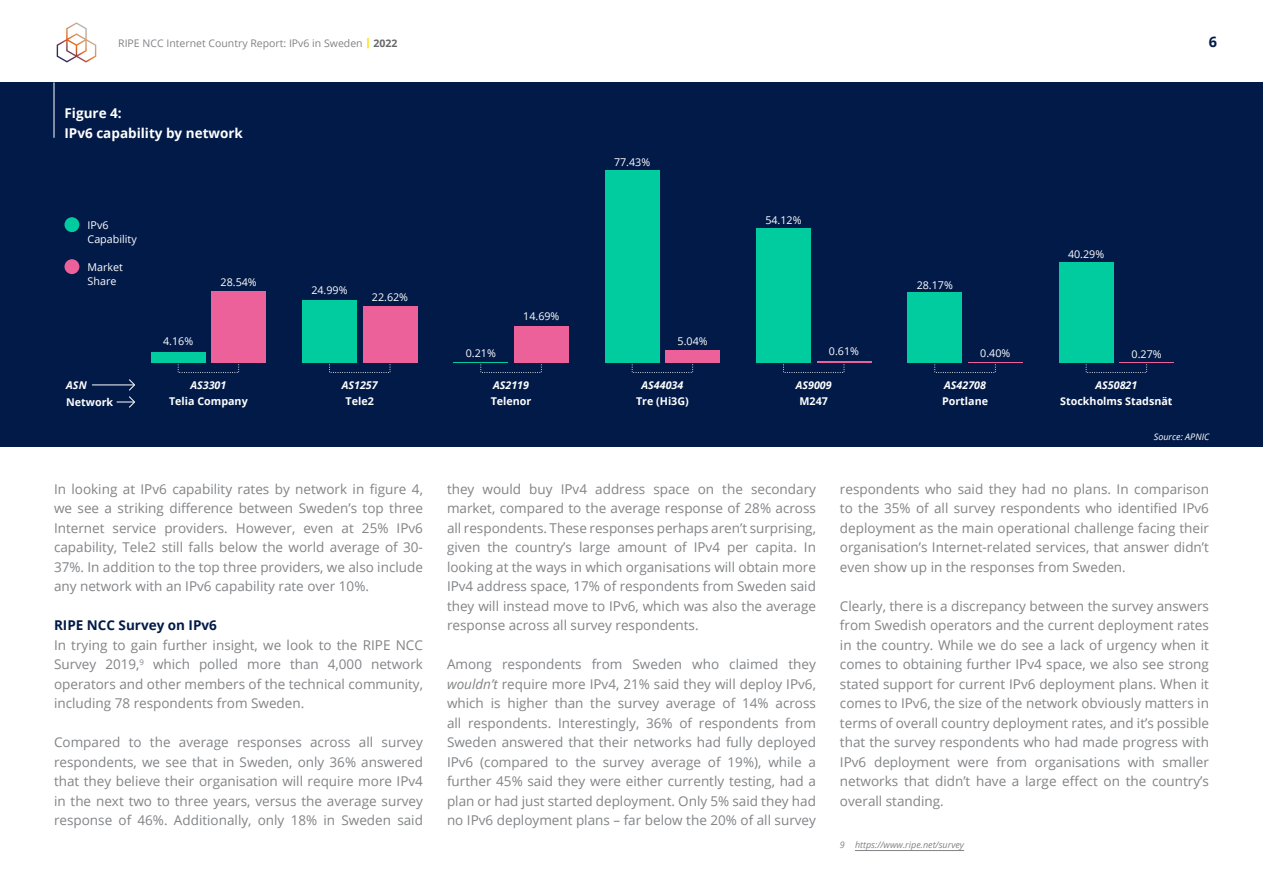
<style>
.page{position:relative;width:1263px;height:893px;background:#fff}
.page>*{position:absolute;margin:0;border:0;box-sizing:border-box;transform-origin:0 0}
.t1{font:700 14.55px "Open Sans";color:#021a48}
.t2{font:13.5px/19.5px "Open Sans";color:#818386;text-align:justify}
.t3{font:700 13.5px/19.5px "Open Sans";color:#fff}
.t4{font:700 13.5px "Open Sans";color:#021a48}
.t5{font:10.65px/14.2px "Open Sans";color:#fff}
.t6{font:700 10.65px "Open Sans";color:#fff}
.t7{font:italic 700 10.65px "Open Sans";color:#fff}
.t8{font:10.5px "Open Sans";color:#818386}
.t9{font:italic 9px "Open Sans";color:#818386}
.t10{font:italic 9px "Open Sans";color:#fff}
.s1{font-weight:800;color:#fd0}
.s2{font-weight:700;color:#676867}
.s3{font-style:italic}
</style>
<div class="page">
<svg style="left:57px;top:22px;width:39px;height:41px"></svg>
<div style="left:0;top:82px;width:1263px;height:364px;background:#021a48"></div>
<hr style="left:54px;top:82px;width:1px;height:56px;background:#fff">
<div style="left:64px;top:259px;width:15px;height:15px;background:#ec6199;border-radius:7px"></div>
<div style="left:65px;top:217px;width:14px;height:15px;background:#00cca0;border-radius:50%"></div>
<hr style="left:92px;top:385px;width:42px;height:1px;background:#fff">
<svg style="left:117px;top:379px;width:18px;height:29px"></svg>
<div style="left:211px;top:292px;width:55px;height:71px;background:#ec6199"></div>
<div style="left:363px;top:306px;width:54px;height:57px;background:#ec6199"></div>
<div style="left:514px;top:326px;width:55px;height:37px;background:#ec6199"></div>
<div style="left:665px;top:350px;width:55px;height:13px;background:#ec6199"></div>
<hr style="left:817px;top:361px;width:54px;height:2px;background:#ec6199">
<hr style="left:968px;top:362px;width:54px;height:1px;background:#ec6199">
<hr style="left:1119px;top:362px;width:55px;height:1px;background:#ec6199">
<div style="left:151px;top:352px;width:54px;height:11px;background:#00cca0"></div>
<div style="left:302px;top:301px;width:55px;height:62px;background:#00cca0"></div>
<hr style="left:454px;top:362px;width:54px;height:1px;background:#00cca0">
<div style="left:605px;top:170px;width:54px;height:193px;background:#00cca0"></div>
<div style="left:756px;top:228px;width:55px;height:135px;background:#00cca0"></div>
<div style="left:907px;top:293px;width:55px;height:70px;background:#00cca0"></div>
<div style="left:1059px;top:262px;width:54px;height:101px;background:#00cca0"></div>
<hr style="left:855px;top:850px;width:109px;height:1px;background:#818386">
<p class="t8" style="left:118px;top:36px;width:281px">RIPE NCC Internet Country Report: IPv6 in Sweden <span class="s1">|</span> <span class="s2">2022</span></p>
<p class="t1" style="left:1209px;top:32px;width:10px">6</p>
<p class="t3" style="left:64px;top:103px;width:180px">Figure 4:<br>IPv6 capability by network</p>
<p class="t5" style="left:88px;top:217px;width:51px">IPv6<br>Capability</p>
<p class="t5" style="left:88px;top:259px;width:37px">Market<br>Share</p>
<p class="t5" style="left:163px;top:333px;width:32px">4.16%</p>
<p class="t5" style="left:221px;top:275px;width:38px">28.54%</p>
<p class="t5" style="left:311px;top:283px;width:38px">24.99%</p>
<p class="t5" style="left:372px;top:289px;width:38px">22.62%</p>
<p class="t5" style="left:614px;top:155px;width:38px">77.43%</p>
<p class="t5" style="left:466px;top:345px;width:32px">0.21%</p>
<p class="t5" style="left:523px;top:308px;width:38px">14.69%</p>
<p class="t5" style="left:678px;top:333px;width:32px">5.04%</p>
<p class="t5" style="left:765px;top:213px;width:38px">54.12%</p>
<p class="t5" style="left:829px;top:344px;width:32px">0.61%</p>
<p class="t5" style="left:917px;top:278px;width:38px">28.17%</p>
<p class="t5" style="left:1068px;top:247px;width:38px">40.29%</p>
<p class="t5" style="left:980px;top:345px;width:32px">0.40%</p>
<p class="t5" style="left:1132px;top:347px;width:32px">0.27%</p>
<p class="t7" style="left:66px;top:377px;width:22px">ASN</p>
<p class="t7" style="left:190px;top:377px;width:38px">AS3301</p>
<p class="t7" style="left:342px;top:377px;width:38px">AS1257</p>
<p class="t7" style="left:493px;top:377px;width:38px">AS2119</p>
<p class="t7" style="left:641px;top:377px;width:43px">AS44034</p>
<p class="t7" style="left:796px;top:377px;width:38px">AS9009</p>
<p class="t7" style="left:944px;top:377px;width:43px">AS42708</p>
<p class="t7" style="left:1095px;top:377px;width:43px">AS50821</p>
<p class="t6" style="left:66px;top:394px;width:49px">Network</p>
<p class="t6" style="left:169px;top:394px;width:80px">Telia Company</p>
<p class="t6" style="left:346px;top:394px;width:30px">Tele2</p>
<p class="t6" style="left:491px;top:394px;width:42px">Telenor</p>
<p class="t6" style="left:636px;top:394px;width:54px">Tre (Hi3G)</p>
<p class="t6" style="left:799px;top:394px;width:30px">M247</p>
<p class="t6" style="left:942px;top:394px;width:48px">Portlane</p>
<p class="t6" style="left:1060px;top:394px;width:114px">Stockholms Stadsnät</p>
<p class="t2" style="left:54px;top:479px;width:370px">In looking at IPv6 capability rates by network in figure 4, we see a striking difference between Sweden’s top three Internet service providers. However, even at 25% IPv6 capability, Tele2 still falls below the world average of 30- 37%. In addition to the top three providers, we also include any network with an IPv6 capability rate over 10%.</p>
<p class="t4" style="left:54px;top:616px;width:164px">RIPE NCC Survey on IPv6</p>
<p class="t2" style="left:54px;top:635px;width:370px">In trying to gain further insight, we look to the RIPE NCC Survey 2019,<sup>9</sup> which polled more than 4,000 network operators and other members of the technical community, including 78 respondents from Sweden.</p>
<p class="t2" style="left:54px;top:732px;width:370px">Compared to the average responses across all survey respondents, we see that in Sweden, only 36% answered that they believe their organisation will require more IPv4 in the next two to three years, versus the average survey response of 46%. Additionally, only 18% in Sweden said</p>
<p class="t2" style="left:447px;top:479px;width:370px">they would buy IPv4 address space on the secondary market, compared to the average response of 28% across all respondents. These responses perhaps aren’t surprising, given the country’s large amount of IPv4 per capita. In looking at the ways in which organisations will obtain more IPv4 address space, 17% of respondents from Sweden said they will instead move to IPv6, which was also the average response across all survey respondents.</p>
<p class="t2" style="left:447px;top:654px;width:370px">Among respondents from Sweden who claimed they <span class="s3">wouldn’t</span> require more IPv4, 21% said they will deploy IPv6, which is higher than the survey average of 14% across all respondents. Interestingly, 36% of respondents from Sweden answered that their networks had fully deployed IPv6 (compared to the survey average of 19%), while a further 45% said they were either currently testing, had a plan or had just started deployment. Only 5% said they had no IPv6 deployment plans – far below the 20% of all survey</p>
<p class="t10" style="left:1154px;top:430px;width:57px">Source: APNIC</p>
<p class="t2" style="left:840px;top:479px;width:370px">respondents who said they had no plans. In comparison to the 35% of all survey respondents who identified IPv6 deployment as the main operational challenge facing their organisation’s Internet-related services, that answer didn’t even show up in the responses from Sweden.</p>
<p class="t2" style="left:840px;top:596px;width:370px">Clearly, there is a discrepancy between the survey answers from Swedish operators and the current deployment rates in the country. While we do see a lack of urgency when it comes to obtaining further IPv4 space, we also see strong stated support for current IPv6 deployment plans. When it comes to IPv6, the size of the network obviously matters in terms of overall country deployment rates, and it’s possible that the survey respondents who had made progress with IPv6 deployment were from organisations with smaller networks that didn’t have a large effect on the country’s overall standing.</p>
<p class="t9" style="left:840px;top:838px;width:126px">9 https://www.ripe.net/survey</p>
</div>
